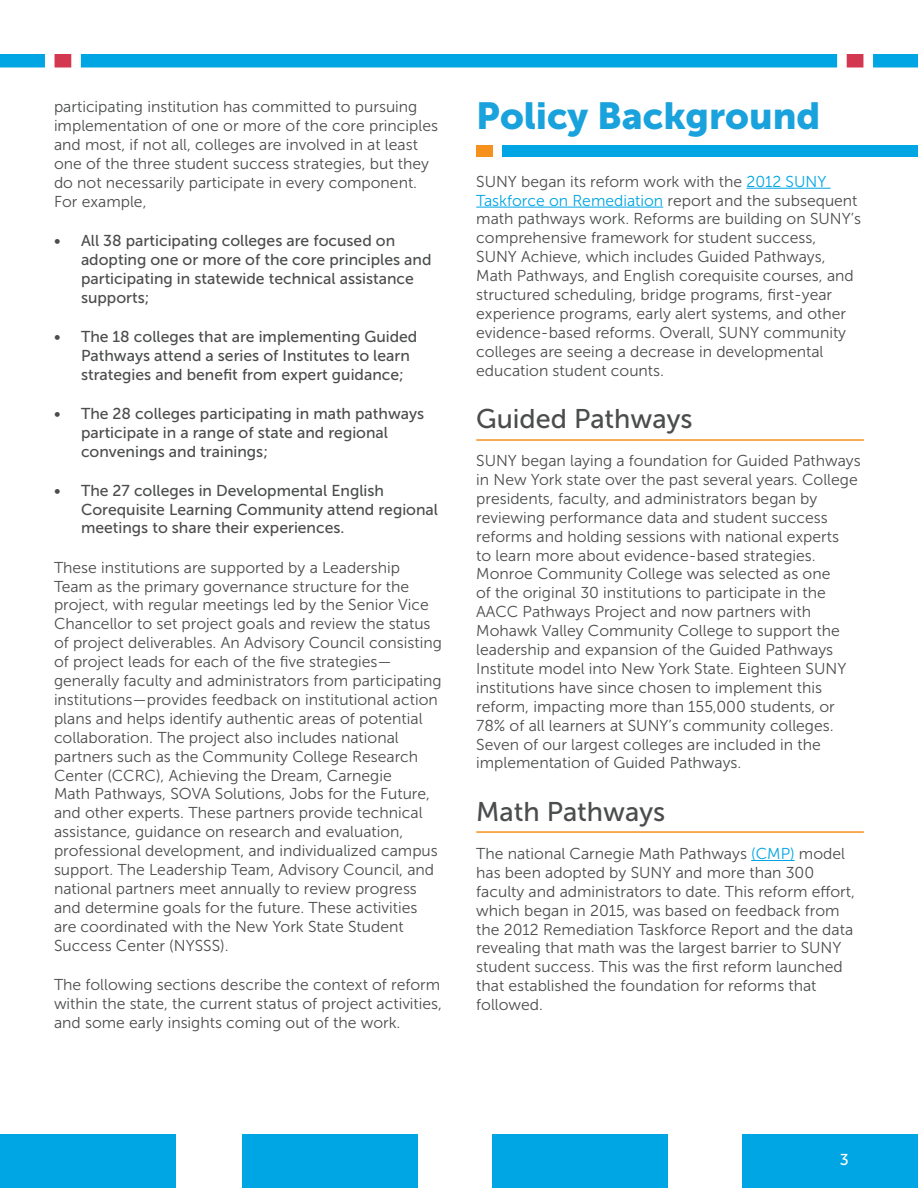
<style>
.page{position:relative;width:918px;height:1188px;background:#fff}
.page>*{position:absolute;margin:0;border:0;box-sizing:border-box;transform-origin:0 0}
.t1{font:37.5px "Museo Sans 900";color:#1aa2dc}
.t2{font:27px "Museo Sans 500";color:#4b4c4d}
.t3{font:15.75px/18.9px "Museo Sans 300";color:#4b4c4d}
.t4{font:15.75px/18.9px "Museo Sans 500";color:#4b4c4d}
.t5{font:15.75px "Museo Sans 500";color:#fff}
.s1{color:#00a5e3}
</style>
<div class="page">
<div style="left:0;top:1134px;width:176px;height:54px;background:#00a5e3"></div>
<div style="left:743px;top:1134px;width:175px;height:54px;background:#00a5e3"></div>
<div style="left:242px;top:1134px;width:175px;height:54px;background:#00a5e3"></div>
<div style="left:493px;top:1134px;width:175px;height:54px;background:#00a5e3"></div>
<hr style="left:746px;top:188px;width:85px;height:1px;background:#00a5e3">
<hr style="left:476px;top:207px;width:187px;height:1px;background:#00a5e3">
<hr style="left:751px;top:860px;width:44px;height:1px;background:#00a5e3">
<hr style="left:476px;top:439px;width:388px;height:2px;background:#f6911e">
<hr style="left:476px;top:831px;width:388px;height:2px;background:#f6911e">
<div style="left:503px;top:145px;width:415px;height:12px;background:#00a5e3"></div>
<div style="left:476px;top:145px;width:17px;height:12px;background:#f6911e"></div>
<svg style="left:0;top:54px;width:918px;height:14px;background:#1aa8e0"></svg>
<p class="t3" style="left:54px;top:98px;width:386px">participating institution has committed to pursuing implementation of one or more of the core principles and most, if not all, colleges are involved in at least one of the three student success strategies, but they do not necessarily participate in every component.<br>For example,</p>
<p class="t4" style="left:81px;top:231px;width:352px;text-indent:-27px">• All 38 participating colleges are focused on adopting one or more of the core principles and participating in statewide technical assistance supports;</p>
<p class="t4" style="left:81px;top:327px;width:338px;text-indent:-27px">• The 18 colleges that are implementing Guided<br>Pathways attend a series of Institutes to learn strategies and benefit from expert guidance;</p>
<p class="t4" style="left:81px;top:404px;width:345px;text-indent:-27px">• The 28 colleges participating in math pathways participate in a range of state and regional convenings and trainings;</p>
<p class="t4" style="left:81px;top:481px;width:359px;text-indent:-27px">• The 27 colleges in Developmental English<br>Corequisite Learning Community attend regional meetings to share their experiences.</p>
<p class="t3" style="left:54px;top:558px;width:389px">These institutions are supported by a Leadership Team as the primary governance structure for the project, with regular meetings led by the Senior Vice Chancellor to set project goals and review the status of project deliverables. An Advisory Council consisting of project leads for each of the five strategies— generally faculty and administrators from participating institutions—provides feedback on institutional action plans and helps identify authentic areas of potential collaboration. The project also includes national partners such as the Community College Research Center (CCRC), Achieving the Dream, Carnegie<br>Math Pathways, SOVA Solutions, Jobs for the Future, and other experts. These partners provide technical assistance, guidance on research and evaluation, professional development, and individualized campus support. The Leadership Team, Advisory Council, and national partners meet annually to review progress and determine goals for the future. These activities are coordinated with the New York State Student Success Center (NYSSS).</p>
<p class="t3" style="left:54px;top:975px;width:390px;text-align:justify">The following sections describe the context of reform within the state, the current status of project activities, and some early insights coming out of the work.</p>
<p class="t1" style="left:476px;top:94px;width:346px">Policy Background</p>
<p class="t3" style="left:476px;top:172px;width:386px">SUNY began its reform work with the <span class="s1">2012 SUNY Taskforce on Remediation</span> report and the subsequent math pathways work. Reforms are building on SUNY’s comprehensive framework for student success, SUNY Achieve, which includes Guided Pathways, Math Pathways, and English corequisite courses, and structured scheduling, bridge programs, first-year experience programs, early alert systems, and other evidence-based reforms. Overall, SUNY community colleges are seeing a decrease in developmental education student counts.</p>
<p class="t2" style="left:476px;top:404px;width:218px">Guided Pathways</p>
<p class="t3" style="left:476px;top:451px;width:386px">SUNY began laying a foundation for Guided Pathways in New York state over the past several years. College presidents, faculty, and administrators began by reviewing performance data and student success reforms and holding sessions with national experts<br>to learn more about evidence-based strategies.<br>Monroe Community College was selected as one<br>of the original 30 institutions to participate in the AACC Pathways Project and now partners with Mohawk Valley Community College to support the leadership and expansion of the Guided Pathways Institute model into New York State. Eighteen SUNY institutions have since chosen to implement this reform, impacting more than 155,000 students, or 78% of all learners at SUNY’s community colleges.<br>Seven of our largest colleges are included in the implementation of Guided Pathways.</p>
<p class="t2" style="left:476px;top:797px;width:191px">Math Pathways</p>
<p class="t3" style="left:476px;top:844px;width:380px">The national Carnegie Math Pathways <span class="s1">(CMP)</span> model has been adopted by SUNY and more than 300 faculty and administrators to date. This reform effort, which began in 2015, was based on feedback from the 2012 Remediation Taskforce Report and the data revealing that math was the largest barrier to SUNY student success. This was the first reform launched that established the foundation for reforms that followed.</p>
<p class="t5" style="left:840px;top:1151px;width:10px">3</p>
</div>
